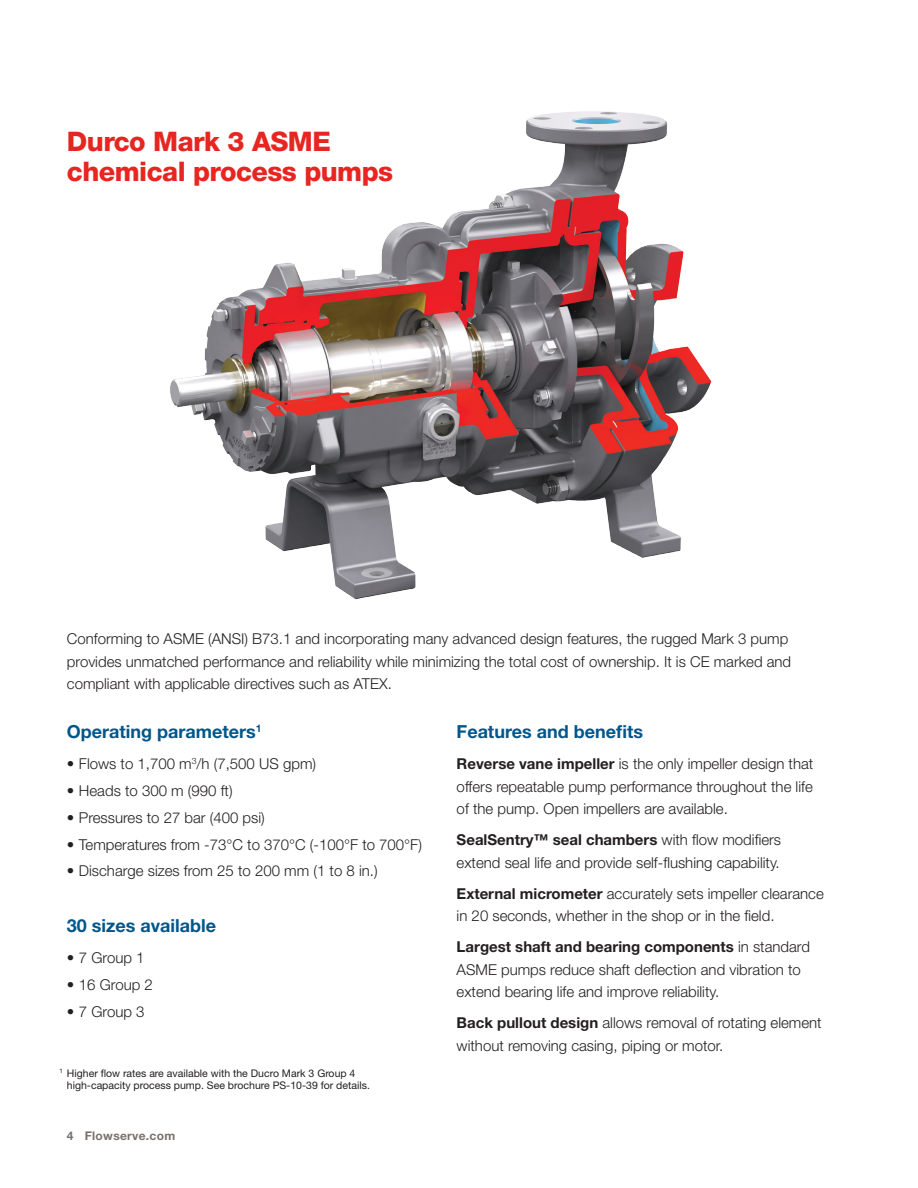
<style>
.page{position:relative;width:918px;height:1188px;background:#fff}
.page>*{position:absolute;margin:0;border:0;box-sizing:border-box;transform-origin:0 0}
.Headline_Level_1__re{font:800 27px/30px "Helvetica Neue LT Std";letter-spacing:-.02em;color:#e72621}
.Subhead_Level_1__blu{font:700 18px "Helvetica Neue LT Std";color:#00568a}
.Body_copy{font:300 15px/22.5px "Helvetica Neue LT Std";color:#231f20}
.t1{font:700 12px "Helvetica Neue LT Std";letter-spacing:.025em;color:#79716c}
.Footnote{font:10.5px/12.6px "Helvetica Neue LT Std";color:#231f20}
.s1{font-weight:700}
</style>
<div class="page">
<img style="left:170px;top:111px;width:542px;height:489px">
<p class="Headline_Level_1__re" style="left:67px;top:126px;width:328px">Durco Mark 3 ASME chemical process pumps</p>
<p class="Body_copy" style="left:67px;top:627px;width:726px">Conforming to ASME (ANSI) B73.1 and incorporating many advanced design features, the rugged Mark 3 pump provides unmatched performance and reliability while minimizing the total cost of ownership. It is CE marked and compliant with applicable directives such as ATEX.</p>
<p class="Subhead_Level_1__blu" style="left:67px;top:721px;width:196px">Operating parameters<sup>1</sup></p>
<p class="Body_copy" style="left:67px;top:753px;width:251px">• Flows to 1,700 m<sup>3</sup>/h (7,500 US gpm)</p>
<p class="Body_copy" style="left:67px;top:779px;width:167px">• Heads to 300 m (990 ft)</p>
<p class="Body_copy" style="left:67px;top:806px;width:199px">• Pressures to 27 bar (400 psi)</p>
<p class="Body_copy" style="left:67px;top:833px;width:357px">• Temperatures from -73°C to 370°C (-100°F to 700°F)</p>
<p class="Body_copy" style="left:67px;top:860px;width:312px">• Discharge sizes from 25 to 200 mm (1 to 8 in.)</p>
<p class="Subhead_Level_1__blu" style="left:67px;top:915px;width:151px">30 sizes available</p>
<p class="Body_copy" style="left:67px;top:946px;width:79px">• 7 Group 1</p>
<p class="Body_copy" style="left:67px;top:973px;width:87px">• 16 Group 2</p>
<p class="Body_copy" style="left:67px;top:1000px;width:79px">• 7 Group 3</p>
<p class="Footnote" style="left:67px;top:1067px;width:305px;text-indent:-8px"><sup>1</sup> Higher flow rates are available with the Ducro Mark 3 Group 4 high-capacity process pump. See brochure PS-10-39 for details.</p>
<p class="t1" style="left:67px;top:1128px;width:110px">4 Flowserve.com</p>
<p class="Subhead_Level_1__blu" style="left:457px;top:721px;width:188px">Features and benefits</p>
<p class="Body_copy" style="left:457px;top:753px;width:358px;text-align:justify"><span class="s1">Reverse vane impeller</span> is the only impeller design that offers repeatable pump performance throughout the life of the pump. Open impellers are available.</p>
<p class="Body_copy" style="left:457px;top:829px;width:326px"><span class="s1">SealSentry™ seal chambers</span> with flow modifiers extend seal life and provide self-flushing capability.</p>
<p class="Body_copy" style="left:457px;top:882px;width:369px"><span class="s1">External micrometer</span> accurately sets impeller clearance in 20 seconds, whether in the shop or in the field.</p>
<p class="Body_copy" style="left:457px;top:936px;width:355px"><span class="s1">Largest shaft and bearing components</span> in standard<br>ASME pumps reduce shaft deflection and vibration to extend bearing life and improve reliability.</p>
<p class="Body_copy" style="left:457px;top:1012px;width:367px"><span class="s1">Back pullout design</span> allows removal of rotating element without removing casing, piping or motor.</p>
</div>
